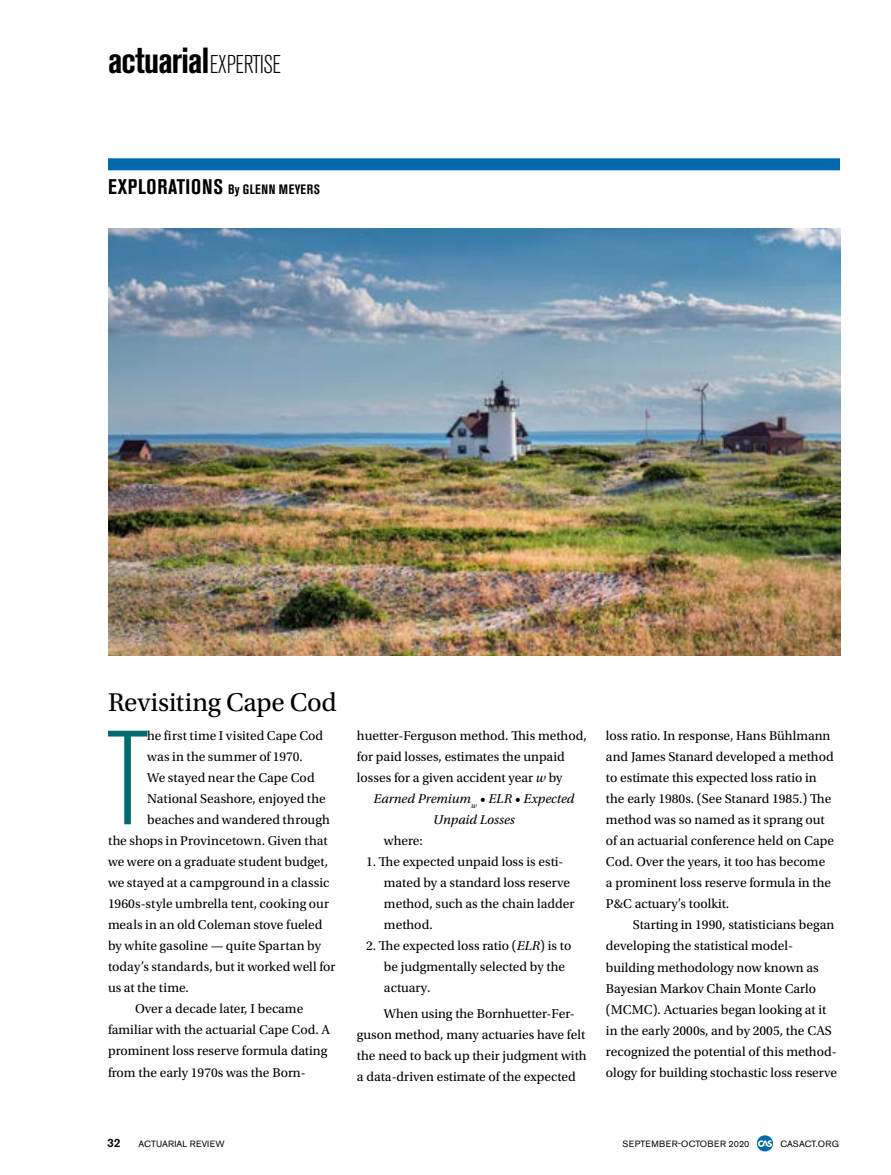
<style>
.page{position:relative;width:891px;height:1175px;background:#fff}
.page>*{position:absolute;margin:0;border:0;box-sizing:border-box;transform-origin:0 0}
.t1{font:300 condensed 132.45px "Akzidenz Grotesk Pro";color:#006b6e}
.t2{font:700 condensed 36px "Akzidenz Grotesk Pro";letter-spacing:-.02em;color:#000}
.t3{font:27px "Utopia Std";letter-spacing:-.01em;color:#000}
.t4{font:13.5px/21px "Utopia Std";color:#000}
.t5{font:italic 13.5px/21px "Utopia Std";color:#000;text-align:center}
.t6{font:700 condensed 13.5px "Akzidenz Grotesk Pro";letter-spacing:.05em;color:#000}
.t7{font:500 12px "Akzidenz Grotesk Pro";color:#000}
.t8{font:9px "Akzidenz Grotesk Pro";letter-spacing:.03em;color:#000}
.t9{font:9px "Akzidenz Grotesk Pro";letter-spacing:.01em;color:#000}
.t10{font:9px "Akzidenz Grotesk Pro";letter-spacing:-.01em;color:#000}
.s1{font-weight:300;font-size:25.5px}
.s2{font-size:21px}
.s3{font-style:italic}
</style>
<div class="page">
<svg style="left:757px;top:1135px;width:16px;height:16px"></svg>
<div style="left:108px;top:158px;width:732px;height:12px;background:#0068ac"></div>
<img style="left:108px;top:228px;width:732px;height:428px">
<h2 class="t2" style="left:108px;top:37px;width:175px">actuarial<span class="s1">EXPERTISE</span></h2>
<p class="t6" style="left:108px;top:181px;width:213px"><span class="s2">EXPLORATIONS</span> By GLENN MEYERS</p>
<h3 class="t3" style="left:108px;top:687px;width:230px">Revisiting Cape Cod</h3>
<h1 class="t1" style="left:107px;top:692px;width:43px">T</h1>
<p class="t4" style="left:147px;top:725px;width:178px">he first time I visited Cape Cod</p>
<p class="t4" style="left:147px;top:746px;width:157px">was in the summer of 1970.</p>
<p class="t4" style="left:147px;top:767px;width:169px">We stayed near the Cape Cod</p>
<p class="t4" style="left:147px;top:788px;width:180px">National Seashore, enjoyed the</p>
<p class="t4" style="left:147px;top:809px;width:184px">beaches and wandered through</p>
<p class="t4" style="left:108px;top:830px;width:221px">the shops in Provincetown. Given that</p>
<p class="t4" style="left:108px;top:851px;width:222px">we were on a graduate student budget,</p>
<p class="t4" style="left:108px;top:872px;width:223px">we stayed at a campground in a classic</p>
<p class="t4" style="left:108px;top:893px;width:223px">1960s-style umbrella tent, cooking our</p>
<p class="t4" style="left:108px;top:914px;width:216px">meals in an old Coleman stove fueled</p>
<p class="t4" style="left:108px;top:935px;width:215px">by white gasoline — quite Spartan by</p>
<p class="t4" style="left:108px;top:956px;width:229px">today’s standards, but it worked well for</p>
<p class="t4" style="left:108px;top:977px;width:82px">us at the time.</p>
<p class="t4" style="left:135px;top:998px;width:170px">Over a decade later, I became</p>
<p class="t4" style="left:108px;top:1019px;width:224px">familiar with the actuarial Cape Cod. A</p>
<p class="t4" style="left:108px;top:1040px;width:221px">prominent loss reserve formula dating</p>
<p class="t4" style="left:108px;top:1061px;width:199px">from the early 1970s was the Born-</p>
<p class="t4" style="left:357px;top:725px;width:231px">huetter-Ferguson method. This method, for paid losses, estimates the unpaid losses for a given accident year <span class="s3">w</span> by</p>
<p class="t5" style="left:374px;top:788px;width:202px">Earned Premium<sub>w</sub> • ELR • Expected<br>Unpaid Losses</p>
<p class="t4" style="left:384px;top:830px;width:40px">where:</p>
<p class="t4" style="left:384px;top:851px;width:192px;text-indent:-18px">1. The expected unpaid loss is esti&shy;mated by a standard loss reserve method, such as the chain ladder method.</p>
<p class="t4" style="left:384px;top:935px;width:189px;text-indent:-18px">2. The expected loss ratio (<span class="s3">ELR</span>) is to be judgmentally selected by the actuary.</p>
<p class="t4" style="left:357px;top:1003px;width:231px;text-indent:27px">When using the Bornhuetter-Fer&shy;guson method, many actuaries have felt the need to back up their judgment with a data-driven estimate of the expected</p>
<p class="t4" style="left:606px;top:725px;width:230px">loss ratio. In response, Hans Bühlmann and James Stanard developed a method to estimate this expected loss ratio in the early 1980s. (See Stanard 1985.) The method was so named as it sprang out of an actuarial conference held on Cape Cod. Over the years, it too has become a prominent loss reserve formula in the P&amp;C actuary’s toolkit.</p>
<p class="t4" style="left:606px;top:914px;width:233px;text-indent:27px">Starting in 1990, statisticians began developing the statistical model&shy;building methodology now known as Bayesian Markov Chain Monte Carlo (MCMC). Actuaries began looking at it in the early 2000s, and by 2005, the CAS recognized the potential of this method&shy;ology for building stochastic loss reserve</p>
<p class="t7" style="left:107px;top:1135px;width:15px">32</p>
<p class="t9" style="left:139px;top:1138px;width:87px">ACTUARIAL REVIEW</p>
<p class="t8" style="left:623px;top:1138px;width:128px">SEPTEMBER-OCTOBER 2020</p>
<p class="t10" style="left:780px;top:1138px;width:60px">CASACT.ORG</p>
</div>
